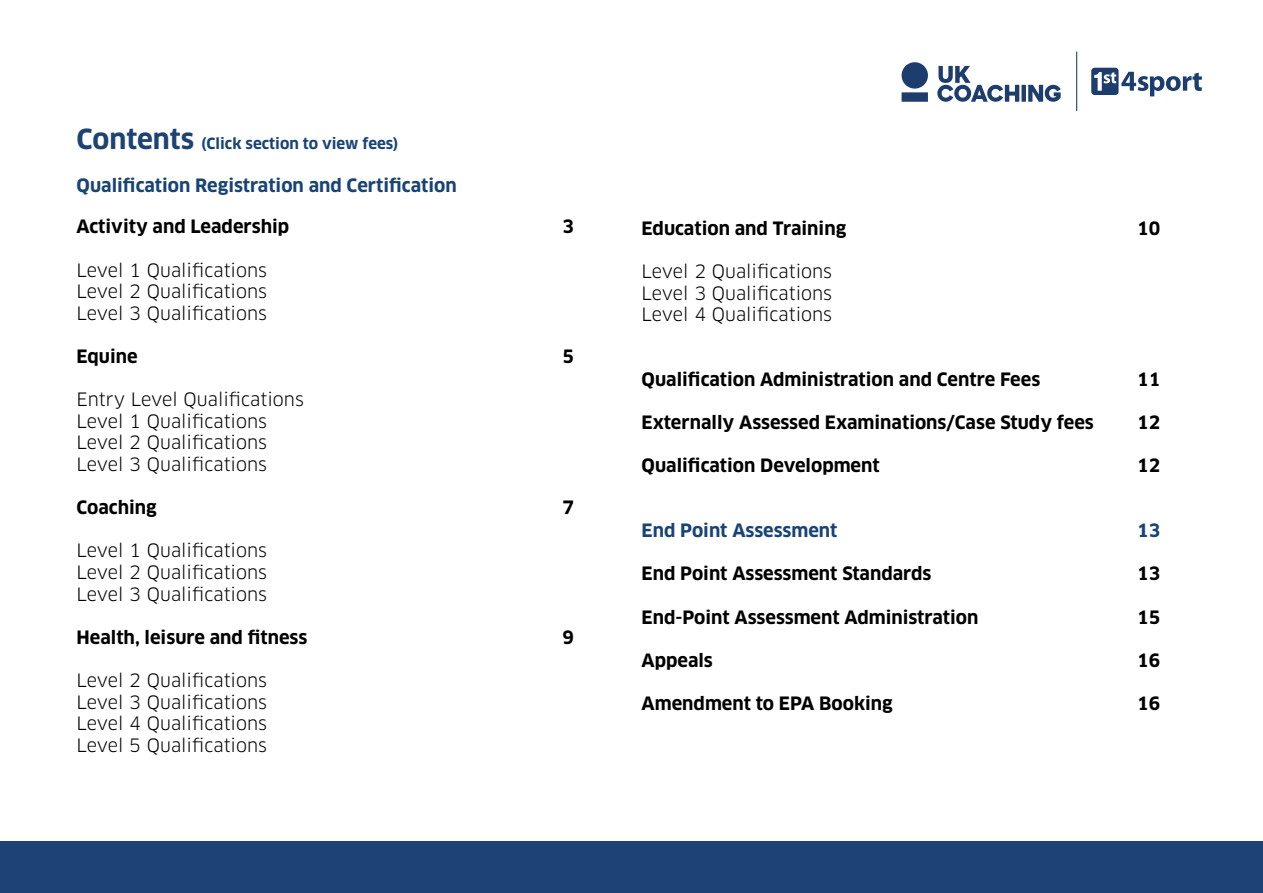
<style>
.page{position:relative;width:1263px;height:893px;background:#fff}
.page>*{position:absolute;margin:0;border:0;box-sizing:border-box;transform-origin:0 0}
.t1{font:18px "Clan Pro";color:#000}
.t2{font:700 18px "Clan Pro";color:#000}
.t3{font:700 18px "Clan Pro";color:#184375}
.t4{font:700 15px "Clan Pro";color:#184375}
.s1{font-size:27px;color:#1c4374}
</style>
<div class="page">
<div style="left:0;top:842px;width:1263px;height:51px;background:#1c4374"></div>
<svg style="left:1091px;top:68px;width:111px;height:28px"></svg>
<hr style="left:1076px;top:52px;width:1px;height:59px;background:#1d3d6e">
<svg style="left:937px;top:66px;width:124px;height:36px"></svg>
<div style="left:901px;top:92px;width:27px;height:10px;background:#1d3d6e"></div>
<div style="left:901px;top:62px;width:27px;height:27px;background:#1d3d6e;border-radius:50%"></div>
<p class="t4" style="left:77px;top:135px;width:324px"><span class="s1">Contents</span> (Click section to view fees)</p>
<p class="t3" style="left:77px;top:175px;width:382px">Qualification Registration and Certification</p>
<p class="t2" style="left:77px;top:216px;width:214px">Activity and Leadership</p>
<p class="t2" style="left:563px;top:216px;width:13px">3</p>
<p class="t1" style="left:77px;top:259px;width:192px">Level 1 Qualifications</p>
<p class="t1" style="left:77px;top:281px;width:192px">Level 2 Qualifications</p>
<p class="t1" style="left:77px;top:302px;width:192px">Level 3 Qualifications</p>
<p class="t2" style="left:77px;top:346px;width:63px">Equine</p>
<p class="t2" style="left:563px;top:346px;width:13px">5</p>
<p class="t1" style="left:77px;top:389px;width:229px">Entry Level Qualifications</p>
<p class="t1" style="left:77px;top:410px;width:192px">Level 1 Qualifications</p>
<p class="t1" style="left:77px;top:432px;width:192px">Level 2 Qualifications</p>
<p class="t1" style="left:77px;top:454px;width:192px">Level 3 Qualifications</p>
<p class="t2" style="left:77px;top:497px;width:82px">Coaching</p>
<p class="t2" style="left:563px;top:497px;width:13px">7</p>
<p class="t1" style="left:77px;top:540px;width:192px">Level 1 Qualifications</p>
<p class="t1" style="left:77px;top:562px;width:192px">Level 2 Qualifications</p>
<p class="t1" style="left:77px;top:583px;width:192px">Level 3 Qualifications</p>
<p class="t2" style="left:77px;top:627px;width:232px">Health, leisure and fitness</p>
<p class="t2" style="left:563px;top:627px;width:13px">9</p>
<p class="t1" style="left:77px;top:670px;width:192px">Level 2 Qualifications</p>
<p class="t1" style="left:77px;top:691px;width:192px">Level 3 Qualifications</p>
<p class="t1" style="left:77px;top:713px;width:192px">Level 4 Qualifications</p>
<p class="t1" style="left:77px;top:734px;width:192px">Level 5 Qualifications</p>
<p class="t2" style="left:641px;top:218px;width:206px">Education and Training</p>
<p class="t2" style="left:1137px;top:218px;width:25px">10</p>
<p class="t1" style="left:641px;top:261px;width:192px">Level 2 Qualifications</p>
<p class="t1" style="left:641px;top:282px;width:192px">Level 3 Qualifications</p>
<p class="t1" style="left:641px;top:304px;width:192px">Level 4 Qualifications</p>
<p class="t2" style="left:641px;top:369px;width:400px">Qualification Administration and Centre Fees</p>
<p class="t2" style="left:1137px;top:369px;width:25px">11</p>
<p class="t2" style="left:641px;top:412px;width:454px">Externally Assessed Examinations/Case Study fees</p>
<p class="t2" style="left:1137px;top:412px;width:25px">12</p>
<p class="t2" style="left:641px;top:455px;width:240px">Qualification Development</p>
<p class="t2" style="left:1137px;top:455px;width:25px">12</p>
<p class="t3" style="left:641px;top:520px;width:197px">End Point Assessment</p>
<p class="t3" style="left:1137px;top:520px;width:25px">13</p>
<p class="t2" style="left:641px;top:563px;width:291px">End Point Assessment Standards</p>
<p class="t2" style="left:1137px;top:563px;width:25px">13</p>
<p class="t2" style="left:641px;top:606px;width:338px">End-Point Assessment Administration</p>
<p class="t2" style="left:1137px;top:606px;width:25px">15</p>
<p class="t2" style="left:641px;top:650px;width:73px">Appeals</p>
<p class="t2" style="left:1137px;top:650px;width:25px">16</p>
<p class="t2" style="left:641px;top:693px;width:253px">Amendment to EPA Booking</p>
<p class="t2" style="left:1137px;top:693px;width:25px">16</p>
</div>
